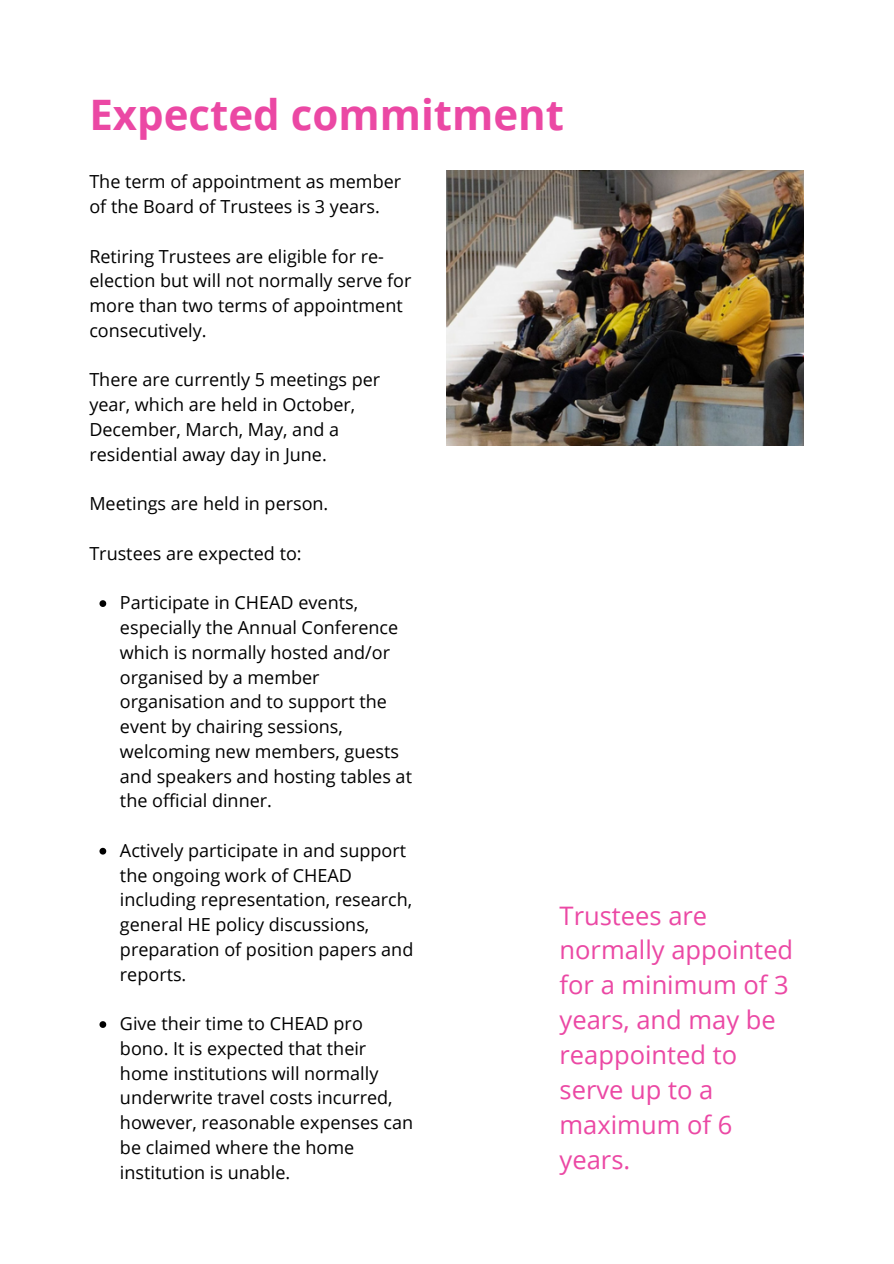
<style>
.page{position:relative;width:894px;height:1264px;background:#fff}
.page>*{position:absolute;margin:0;border:0;box-sizing:border-box;transform-origin:0 0}
.t1{font:700 42px "Open Sans";color:#eb48a4}
.t2{font:25.5px/34.8px "Open Sans";color:#eb48a4}
.t3{font:18px/24.8px "Open Sans";color:#000}
</style>
<div class="page">
<img style="left:446px;top:171px;width:357px;height:274px">
<svg style="left:99px;top:600px;width:7px;height:7px"></svg>
<svg style="left:99px;top:847px;width:7px;height:7px"></svg>
<svg style="left:99px;top:1021px;width:7px;height:6px"></svg>
<h1 class="t1" style="left:89px;top:85px;width:476px">Expected commitment</h1>
<p class="t3" style="left:89px;top:169px;width:313px">The term of appointment as member of the Board of Trustees is 3 years.</p>
<p class="t3" style="left:89px;top:243px;width:323px">Retiring Trustees are eligible for re&shy;election but will not normally serve for more than two terms of appointment consecutively.</p>
<p class="t3" style="left:89px;top:367px;width:292px">There are currently 5 meetings per year, which are held in October,<br>December, March, May, and a residential away day in June.</p>
<p class="t3" style="left:89px;top:491px;width:240px">Meetings are held in person.</p>
<p class="t3" style="left:89px;top:540px;width:214px">Trustees are expected to:</p>
<p class="t3" style="left:120px;top:590px;width:293px">Participate in CHEAD events, especially the Annual Conference which is normally hosted and/or organised by a member organisation and to support the event by chairing sessions, welcoming new members, guests and speakers and hosting tables at the official dinner.</p>
<p class="t3" style="left:120px;top:837px;width:295px">Actively participate in and support the ongoing work of CHEAD including representation, research, general HE policy discussions, preparation of position papers and reports.</p>
<p class="t3" style="left:120px;top:1010px;width:294px">Give their time to CHEAD pro bono. It is expected that their home institutions will normally underwrite travel costs incurred, however, reasonable expenses can be claimed where the home institution is unable.</p>
<p class="t2" style="left:559px;top:897px;width:235px">Trustees are normally appointed for a minimum of 3 years, and may be reappointed to serve up to a maximum of 6 years.</p>
</div>
